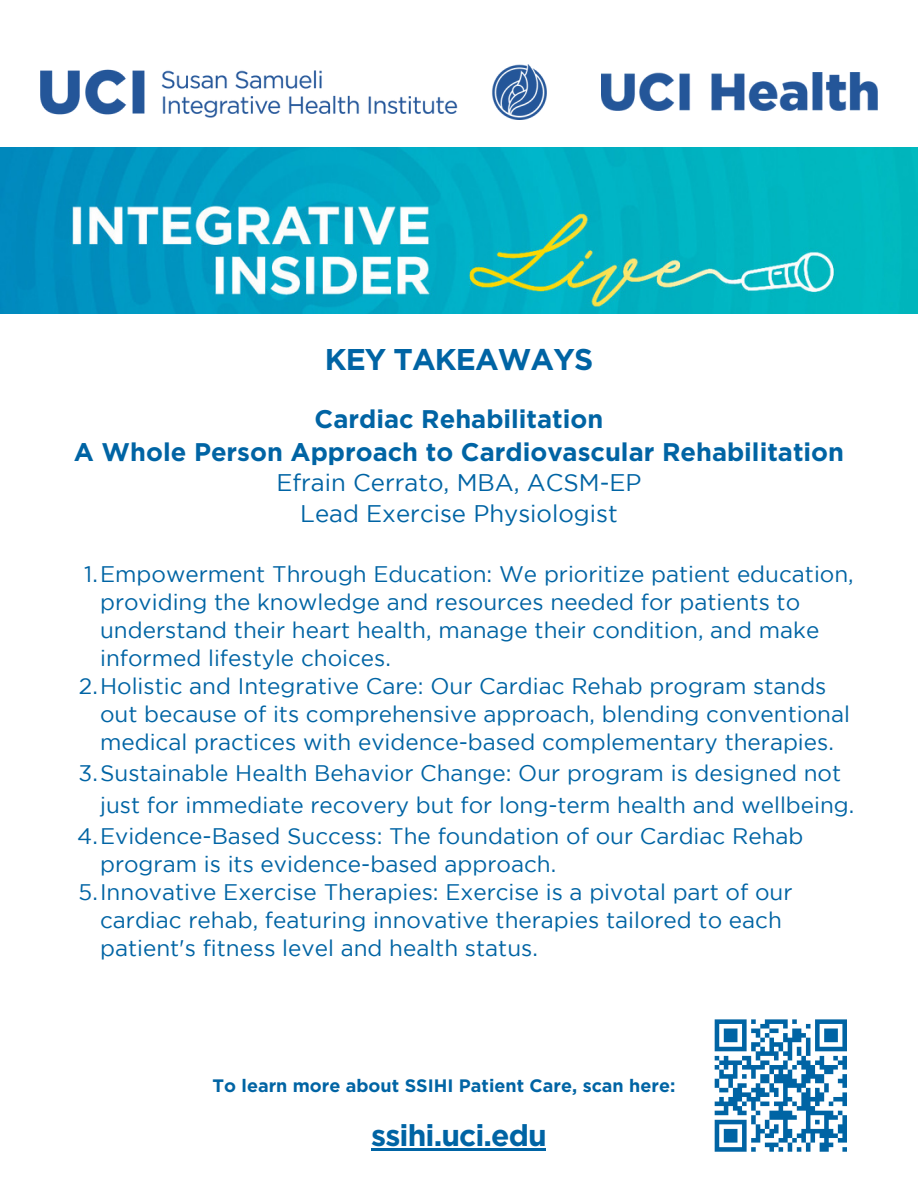
<style>
.page{position:relative;width:918px;height:1188px;background:#fff}
.page>*{position:absolute;margin:0;border:0;box-sizing:border-box;transform-origin:0 0}
.t1{font:700 30px "Gotham";letter-spacing:-.03em;color:#0064a4}
.t2{font:700 25.5px/33.8px "Gotham";color:#0064a4;text-align:center}
.t3{font:24px "Gotham";color:#0064a4}
.t4{font:22.5px/28.2px "Gotham";color:#0064a4}
.t5{font:700 18px "Gotham";color:#0064a4}
</style>
<div class="page">
<img style="left:40px;top:64px;width:506px;height:55px">
<img style="left:601px;top:72px;width:277px;height:39px">
<svg style="left:714px;top:1019px;width:133px;height:133px"></svg>
<img style="left:0;top:148px;width:918px;height:165px">
<hr style="left:371px;top:1148px;width:175px;height:2px;background:#0064a4">
<h3 class="t1" style="left:325px;top:342px;width:270px">KEY TAKEAWAYS</h3>
<p class="t2" style="left:74px;top:401px;width:772px">Cardiac Rehabilitation<br>A Whole Person Approach to Cardiovascular Rehabilitation</p>
<p class="t3" style="left:276px;top:473px;width:367px">Efrain Cerrato, MBA, ACSM-EP</p>
<p class="t3" style="left:300px;top:504px;width:319px">Lead Exercise Physiologist</p>
<p class="t4" style="left:100px;top:561px;width:755px;text-indent:-16px">1.Empowerment Through Education: We prioritize patient education, providing the knowledge and resources needed for patients to understand their heart health, manage their condition, and make informed lifestyle choices.</p>
<p class="t4" style="left:100px;top:674px;width:751px;text-indent:-21px">2.Holistic and Integrative Care: Our Cardiac Rehab program stands out because of its comprehensive approach, blending conventional medical practices with evidence-based complementary therapies.</p>
<p class="t4" style="left:100px;top:758px;width:756px;line-height:32.7px;text-indent:-22px">3.Sustainable Health Behavior Change: Our program is designed not just for immediate recovery but for long-term health and wellbeing.</p>
<p class="t4" style="left:100px;top:823px;width:705px;text-indent:-23px">4.Evidence-Based Success: The foundation of our Cardiac Rehab program is its evidence-based approach.</p>
<p class="t4" style="left:100px;top:880px;width:694px;text-indent:-22px">5.Innovative Exercise Therapies: Exercise is a pivotal part of our cardiac rehab, featuring innovative therapies tailored to each patient's fitness level and health status.</p>
<p class="t5" style="left:213px;top:1075px;width:464px">To learn more about SSIHI Patient Care, scan here:</p>
<p class="t1" style="left:371px;top:1118px;width:177px">ssihi.uci.edu</p>
</div>
